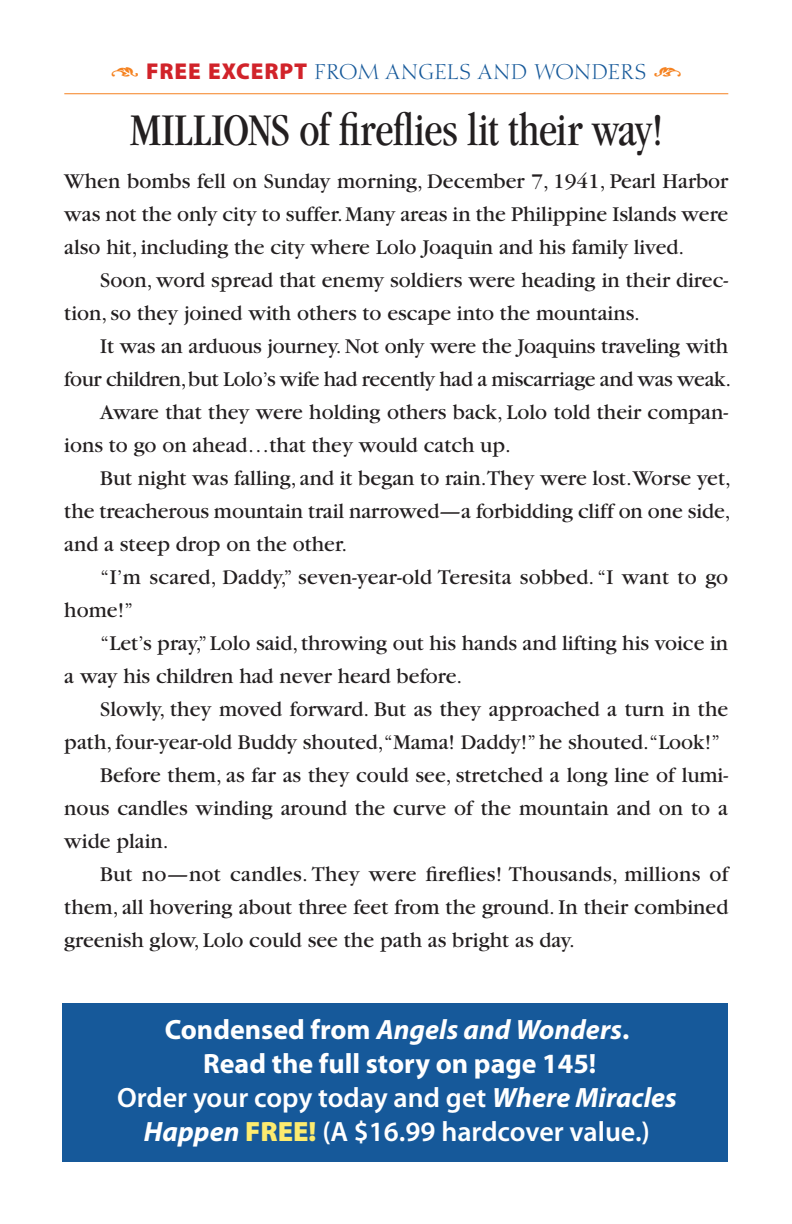
<style>
.page{position:relative;width:792px;height:1224px;background:#fff}
.page>*{position:absolute;margin:0;border:0;box-sizing:border-box;transform-origin:0 0}
.excerpt_head{font:condensed 47px "Garamond";letter-spacing:-.01em;color:#231f20}
.tx2_no_indent{font:600 28px/34px "Myriad Pro";color:#fff;text-align:center}
.tx2_no_indent-2{font:700 28px/34px "Myriad Pro";color:#fff;text-align:center}
.excerpt_indent{font:22px/33px "Garamond";color:#231f20}
.excerpt_eyebrow{font:21px "Diotima LT Std";letter-spacing:.02em;color:#16599a}
.s1{font-family:"Type Embellishments Two";color:#f58220}
.s2{font-family:"Myriad Pro";font-weight:900;font-size:23px;color:#d1232a}
.s3{font-style:italic}
.s4{font-weight:700;font-style:italic}
.s5{font-weight:900;color:#fceb6f}
</style>
<div class="page">
<hr style="left:64px;top:93px;width:664px;height:1px;background:#f58220">
<div style="left:62px;top:1003px;width:666px;height:158px;background:#16599a"></div>
<p class="excerpt_eyebrow" style="left:111px;top:60px;width:572px"><span class="s1">1</span> <span class="s2">FREE EXCERPT</span> FROM ANGELS AND WONDERS <span class="s1">2</span></p>
<p class="excerpt_head" style="left:130px;top:104px;width:534px">MILLIONS of fireflies lit their way!</p>
<p class="excerpt_indent" style="left:64px;top:165px;width:666px;text-align:justify">When bombs fell on Sunday morning, December 7, 1941, Pearl Harbor was not the only city to suffer. Many areas in the Philippine Islands were also hit, including the city where Lolo Joaquin and his family lived.</p>
<p class="excerpt_indent" style="left:64px;top:264px;width:666px;text-indent:36px">Soon, word spread that enemy soldiers were heading in their direc&shy;tion, so they joined with others to escape into the mountains.</p>
<p class="excerpt_indent" style="left:64px;top:330px;width:668px;text-align:right">It was an arduous journey. Not only were the Joaquins traveling with four children, but Lolo’s wife had recently had a miscarriage and was weak.</p>
<p class="excerpt_indent" style="left:64px;top:396px;width:666px;text-indent:36px">Aware that they were holding others back, Lolo told their compan&shy;ions to go on ahead…that they would catch up.</p>
<p class="excerpt_indent" style="left:64px;top:462px;width:668px;text-align:justify;text-indent:36px">But night was falling, and it began to rain.They were lost.Worse yet, the treacherous mountain trail narrowed—a forbidding cliff on one side, and a steep drop on the other.</p>
<p class="excerpt_indent" style="left:64px;top:561px;width:665px;text-indent:36px">“I’m scared, Daddy,” seven-year-old Teresita sobbed. “I want to go home!”</p>
<p class="excerpt_indent" style="left:64px;top:627px;width:665px;text-indent:36px">“Let’s pray,” Lolo said, throwing out his hands and lifting his voice in a way his children had never heard before.</p>
<p class="excerpt_indent" style="left:64px;top:693px;width:665px;text-indent:36px">Slowly, they moved forward. But as they approached a turn in the path, four-year-old Buddy shouted,“Mama! Daddy!” he shouted.“Look!”</p>
<p class="excerpt_indent" style="left:64px;top:759px;width:666px;text-align:justify;text-indent:36px">Before them, as far as they could see, stretched a long line of lumi&shy;nous candles winding around the curve of the mountain and on to a wide plain.</p>
<p class="excerpt_indent" style="left:64px;top:858px;width:666px;text-align:justify;text-indent:36px">But no—not candles. They were fireflies! Thousands, millions of them, all hovering about three feet from the ground. In their combined greenish glow, Lolo could see the path as bright as day.</p>
<p class="tx2_no_indent-2" style="left:165px;top:1013px;width:466px">Condensed from <span class="s3">Angels and Wonders</span>.<br>Read the full story on page 145!</p>
<p class="tx2_no_indent" style="left:117px;top:1081px;width:561px">Order your copy today and get <span class="s4">Where Miracles<br>Happen</span> <span class="s5">FREE!</span> (A $16.99 hardcover value.)</p>
</div>
